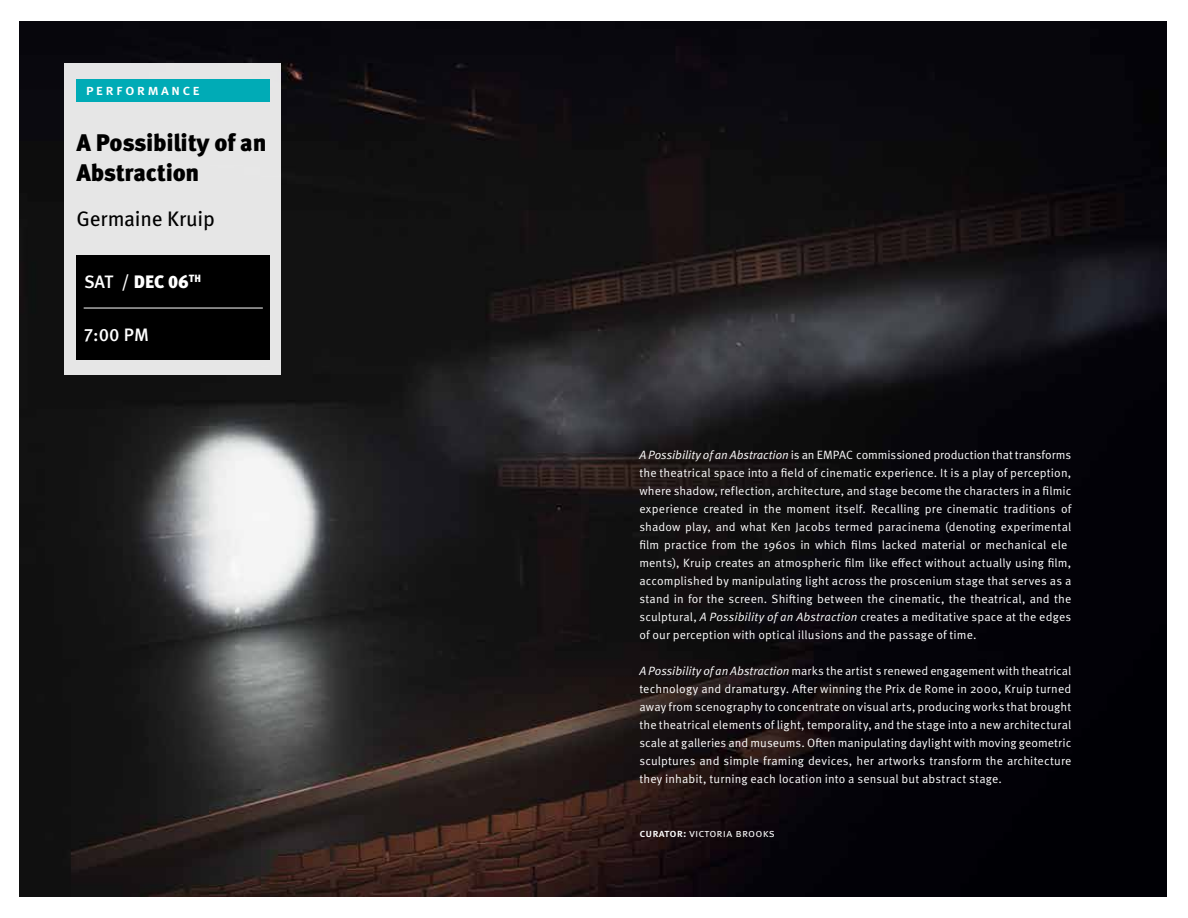
<style>
.page{position:relative;width:1188px;height:918px;background:#fff}
.page>*{position:absolute;margin:0;border:0;box-sizing:border-box;transform-origin:0 0}
.t1{font:900 24px/30.8px "Meta Pro";letter-spacing:-.015em;color:#000}
.t2{font:21px "Meta Pro";color:#000}
.t3{font:900 18px "Meta Pro";color:#fff}
.t4{font:500 18px "Meta Pro";color:#fff}
.t5{font:500 15px "Meta Pro";letter-spacing:.14em;color:#fff}
.t6{font:12px/18px "Meta Pro Norm";letter-spacing:.01em;color:#fff}
.t7{font:11.25px "Meta Pro Norm";letter-spacing:.015em;color:#fff}
.s1{font-weight:500}
.s2{font-family:"Meta Pro Norm Ita"}
.s3{font-family:"Meta Pro";font-weight:500}
</style>
<div class="page">
<img style="left:19px;top:22px;width:1148px;height:874px">
<div style="left:65px;top:64px;width:216px;height:311px;background:#e6e6e6"></div>
<div style="left:77px;top:255px;width:193px;height:105px;background:#000"></div>
<hr style="left:84px;top:308px;width:179px;height:1px;background:#fff">
<div style="left:77px;top:79px;width:193px;height:23px;background:#00abb6"></div>
<p class="t5" style="left:86px;top:78px;width:115px">performance</p>
<p class="t1" style="left:77px;top:126px;width:192px">A Possibility of an<br>Abstraction</p>
<p class="t2" style="left:77px;top:202px;width:140px">Germaine Kruip</p>
<p class="t3" style="left:84px;top:268px;width:119px"><span class="s1">SAT /</span> DEC 06<sup>TH</sup></p>
<p class="t4" style="left:84px;top:320px;width:66px">7:00 PM</p>
<p class="t6" style="left:639px;top:445px;width:434px"><span class="s2">A Possibility ofan Abstraction</span> is an EMPAC commissioned production that transforms the theatrical space into a feld of cinematic experience. It is a play of perception, where shadow, reflection, architecture, and stage become the characters in a flmic experience created in the moment itself. Recalling pre cinematic traditions of shadow play, and what Ken Jacobs termed paracinema (denoting experimental flm practice from the 1960s in which flms lacked material or mechanical ele ments), Kruip creates an atmospheric flm like efect without actually using flm, accomplished by manipulating light across the proscenium stage that serves as a stand in for the screen. Shifing between the cinematic, the theatrical, and the sculptural, <span class="s2">A Possibility of an Abstraction</span> creates a meditative space at the edges of our perception with optical illusions and the passage of time.</p>
<p class="t6" style="left:639px;top:661px;width:434px;text-align:justify"><span class="s2">A Possibility ofan Abstraction</span> marks the artist s renewed engagement with theatrical technology and dramaturgy. Afer winning the Prix de Rome in 2000, Kruip turned away from scenography to concentrate on visual arts, producing works that brought the theatrical elements of light, temporality, and the stage into a new architectural scale at galleries and museums. Ofen manipulating daylight with moving geometric sculptures and simple framing devices, her artworks transform the architecture they inhabit, turning each location into a sensual but abstract stage.</p>
<p class="t7" style="left:639px;top:825px;width:137px"><span class="s3">curator:</span> victoria brooks</p>
</div>
